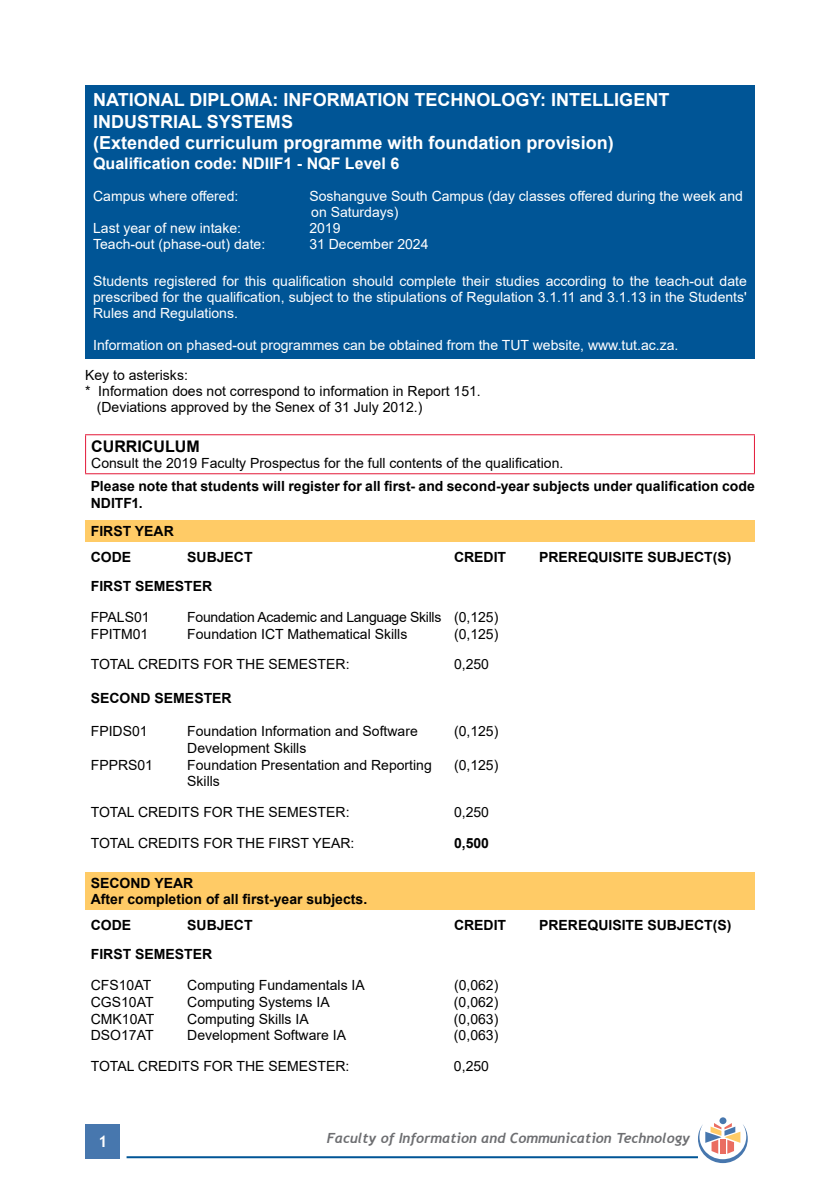
<style>
.page{position:relative;width:840px;height:1191px;background:#fff}
.page>*{position:absolute;margin:0;border:0;box-sizing:border-box;transform-origin:0 0}
.t1{font:700 18px/21.6px "Arial";color:#fff}
.t2{font:700 16px "Arial";color:#fff}
.t3{font:700 16px "Arial";color:#000}
.t4{font:700 16px "Trebuchet MS";color:#fff}
.t5{font:14px "Arial";color:#000}
.t6{font:14px/16px "Arial";color:#fff}
.t7{font:700 14px/16.8px "Arial";color:#000}
.t8{font:italic 700 14px "Trebuchet";color:#6d6e71}
.t9{font:14px "Arial";letter-spacing:-.02em;color:#000}
</style>
<div class="page">
<div style="left:86px;top:1124px;width:34px;height:34px;background:#4777ae"></div>
<hr style="left:126px;top:1156px;width:571px;height:2px;background:#005596">
<div style="left:719px;top:1117px;width:7px;height:7px;background:#4777ae;border-radius:50%"></div>
<svg style="left:697px;top:1123px;width:50px;height:40px"></svg>
<div style="left:85px;top:85px;width:669px;height:273px;background:#005596"></div>
<hr style="left:85px;top:434px;width:669px;height:1px;background:#e31837">
<hr style="left:85px;top:435px;width:1px;height:38px;background:#e31837">
<hr style="left:753px;top:435px;width:1px;height:38px;background:#e31837">
<hr style="left:85px;top:473px;width:669px;height:1px;background:#e31837">
<div style="left:85px;top:520px;width:669px;height:21px;background:#ffcb66"></div>
<div style="left:85px;top:872px;width:669px;height:37px;background:#ffcb66"></div>
<p class="t1" style="left:93px;top:89px;width:577px">NATIONAL DIPLOMA: INFORMATION TECHNOLOGY: INTELLIGENT<br>INDUSTRIAL SYSTEMS<br>(Extended curriculum programme with foundation provision)</p>
<p class="t2" style="left:93px;top:152px;width:307px">Qualification code: NDIIF1 - NQF Level 6</p>
<p class="t6" style="left:93px;top:188px;width:147px">Campus where offered:</p>
<p class="t6" style="left:309px;top:188px;width:435px">Soshanguve South Campus (day classes offered during the week and on Saturdays)</p>
<p class="t6" style="left:93px;top:220px;width:149px">Last year of new intake:</p>
<p class="t6" style="left:309px;top:220px;width:33px">2019</p>
<p class="t6" style="left:93px;top:236px;width:173px">Teach-out (phase-out) date:</p>
<p class="t6" style="left:309px;top:236px;width:121px">31 December 2024</p>
<p class="t6" style="left:93px;top:273px;width:655px;text-align:justify">Students registered for this qualification should complete their studies according to the teach-out date prescribed for the qualification, subject to the stipulations of Regulation 3.1.11 and 3.1.13 in the Students' Rules and Regulations.</p>
<p class="t6" style="left:93px;top:337px;width:586px">Information on phased-out programmes can be obtained from the TUT website, www.tut.ac.za.</p>
<p class="t5" style="left:85px;top:366px;width:104px">Key to asterisks:</p>
<p class="t5" style="left:85px;top:382px;width:397px">* Information does not correspond to information in Report 151.</p>
<p class="t5" style="left:97px;top:398px;width:327px">(Deviations approved by the Senex of 31 July 2012.)</p>
<p class="t3" style="left:91px;top:435px;width:110px">CURRICULUM</p>
<p class="t5" style="left:91px;top:453px;width:473px">Consult the 2019 Faculty Prospectus for the full contents of the qualification.</p>
<p class="t7" style="left:91px;top:478px;width:665px">Please note that students will register for all first- and second-year subjects under qualification code<br>NDITF1.</p>
<p class="t7" style="left:91px;top:518px;width:84px;line-height:26.4px">FIRST YEAR<br>CODE</p>
<p class="t7" style="left:187px;top:549px;width:67px">SUBJECT</p>
<p class="t7" style="left:454px;top:549px;width:54px">CREDIT</p>
<p class="t7" style="left:539px;top:549px;width:194px">PREREQUISITE SUBJECT(S)</p>
<p class="t7" style="left:91px;top:578px;width:123px">FIRST SEMESTER</p>
<p class="t5" style="left:91px;top:607px;width:60px">FPALS01</p>
<p class="t9" style="left:187px;top:607px;width:312px">Foundation Academic and Language Skills (0,125)</p>
<p class="t5" style="left:91px;top:624px;width:59px">FPITM01</p>
<p class="t5" style="left:187px;top:624px;width:221px">Foundation ICT Mathematical Skills</p>
<p class="t5" style="left:454px;top:624px;width:46px">(0,125)</p>
<p class="t5" style="left:91px;top:655px;width:260px">TOTAL CREDITS FOR THE SEMESTER:</p>
<p class="t5" style="left:454px;top:655px;width:37px">0,250</p>
<p class="t7" style="left:91px;top:690px;width:142px">SECOND SEMESTER</p>
<p class="t5" style="left:91px;top:721px;width:58px">FPIDS01</p>
<p class="t5" style="left:187px;top:721px;width:232px">Foundation Information and Software</p>
<p class="t5" style="left:454px;top:721px;width:46px">(0,125)</p>
<p class="t5" style="left:187px;top:738px;width:121px">Development Skills</p>
<p class="t5" style="left:91px;top:755px;width:64px">FPPRS01</p>
<p class="t5" style="left:187px;top:755px;width:246px">Foundation Presentation and Reporting</p>
<p class="t5" style="left:454px;top:755px;width:46px">(0,125)</p>
<p class="t5" style="left:187px;top:771px;width:34px">Skills</p>
<p class="t5" style="left:91px;top:802px;width:260px">TOTAL CREDITS FOR THE SEMESTER:</p>
<p class="t5" style="left:454px;top:802px;width:37px">0,250</p>
<p class="t5" style="left:91px;top:833px;width:265px">TOTAL CREDITS FOR THE FIRST YEAR:</p>
<p class="t7" style="left:454px;top:834px;width:37px">0,500</p>
<p class="t7" style="left:91px;top:875px;width:278px;line-height:16px">SECOND YEAR<br>After completion of all first-year subjects.</p>
<p class="t7" style="left:91px;top:917px;width:42px">CODE</p>
<p class="t7" style="left:187px;top:917px;width:67px">SUBJECT</p>
<p class="t7" style="left:454px;top:917px;width:54px">CREDIT</p>
<p class="t7" style="left:539px;top:917px;width:194px">PREREQUISITE SUBJECT(S)</p>
<p class="t7" style="left:91px;top:946px;width:123px">FIRST SEMESTER</p>
<p class="t5" style="left:91px;top:975px;width:62px">CFS10AT</p>
<p class="t5" style="left:187px;top:975px;width:179px">Computing Fundamentals IA</p>
<p class="t5" style="left:453px;top:975px;width:46px">(0,062)</p>
<p class="t5" style="left:91px;top:992px;width:64px">CGS10AT</p>
<p class="t5" style="left:187px;top:992px;width:144px">Computing Systems IA</p>
<p class="t5" style="left:453px;top:992px;width:46px">(0,062)</p>
<p class="t5" style="left:91px;top:1009px;width:65px">CMK10AT</p>
<p class="t5" style="left:187px;top:1009px;width:123px">Computing Skills IA</p>
<p class="t5" style="left:453px;top:1009px;width:46px">(0,063)</p>
<p class="t5" style="left:91px;top:1025px;width:64px">DSO17AT</p>
<p class="t5" style="left:187px;top:1025px;width:160px">Development Software IA</p>
<p class="t5" style="left:453px;top:1025px;width:46px">(0,063)</p>
<p class="t5" style="left:91px;top:1056px;width:260px">TOTAL CREDITS FOR THE SEMESTER:</p>
<p class="t5" style="left:453px;top:1056px;width:37px">0,250</p>
<p class="t4" style="left:98px;top:1131px;width:11px">1</p>
<p class="t8" style="left:326px;top:1129px;width:365px">Faculty of Information and Communication Technology</p>
</div>
